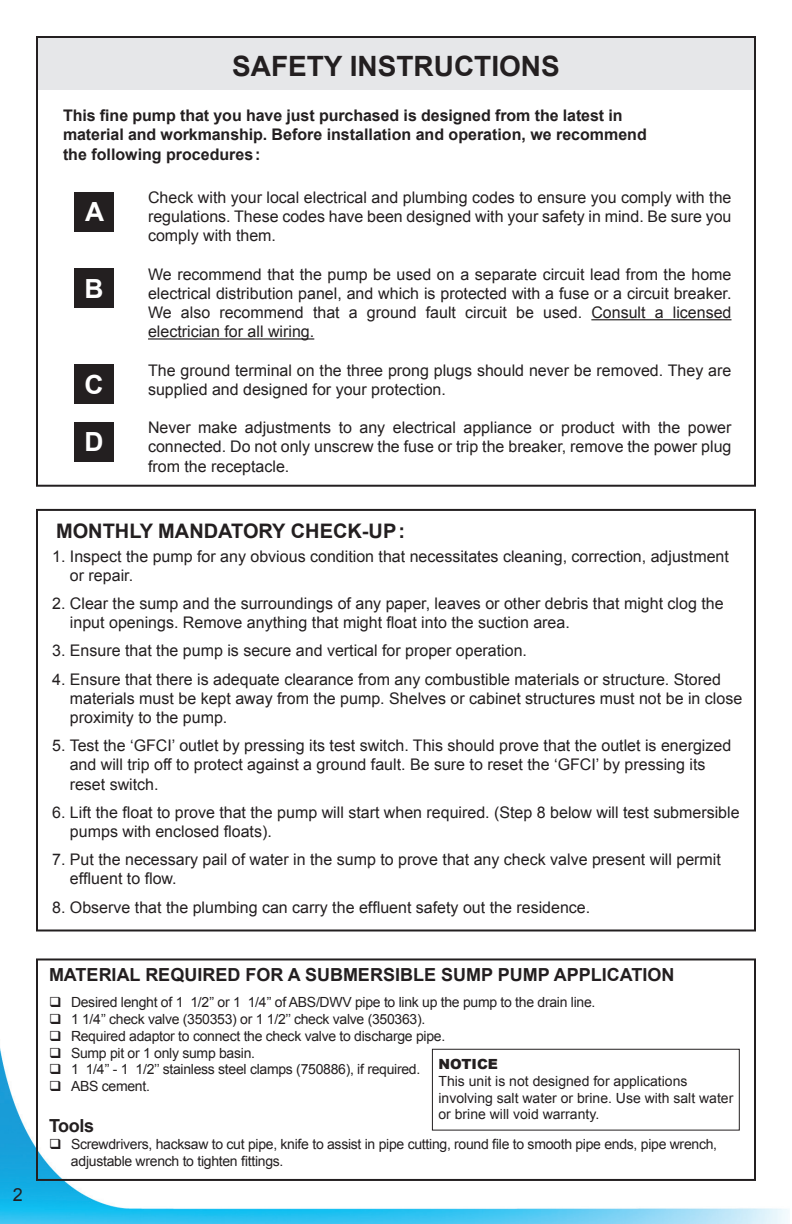
<style>
.page{position:relative;width:792px;height:1224px;background:#fff}
.page>*{position:absolute;margin:0;border:0;box-sizing:border-box;transform-origin:0 0}
.t1{font:700 28px "Arial";color:#231f20}
.t2{font:700 26.4px "Arial";color:#fff}
.t3{font:700 20px "Arial";color:#231f20}
.Style_de_paragraphe_1{font:700 18px "Arial";color:#231f20}
.t4{font:18px "Arial";color:#231f20}
.t5{font:16px/19.2px "Arial";color:#231f20}
.t6{font:700 16px/19.2px "Arial";letter-spacing:-.005em;color:#231f20}
.Style_de_paragraphe_1-2{font:14px/16.8px "Arial";letter-spacing:-.02em;color:#231f20}
.Style_de_paragraphe_1-3{font:14px/16.8px "Arial";color:#231f20}
.t7{font:900 14px "Arial";color:#231f20}
</style>
<div class="page">
<img style="left:0;top:1048px;width:789px;height:176px">
<hr style="left:591px;top:319px;width:141px;height:1px;background:#231f20">
<hr style="left:148px;top:338px;width:166px;height:2px;background:#231f20">
<div style="left:36px;top:38px;width:718px;height:52px;background:#e6e7e9"></div>
<div style="left:74px;top:192px;width:40px;height:39px;background:#231f20"></div>
<div style="left:74px;top:269px;width:40px;height:39px;background:#231f20"></div>
<div style="left:74px;top:364px;width:40px;height:40px;background:#231f20"></div>
<div style="left:74px;top:422px;width:40px;height:39px;background:#231f20"></div>
<div style="left:36px;top:36px;width:720px;height:451px;border:2px solid #231f20"></div>
<div style="left:36px;top:509px;width:720px;height:423px;border:2px solid #231f20"></div>
<div style="left:36px;top:958px;width:720px;height:223px;border:2px solid #231f20"></div>
<div style="left:432px;top:1049px;width:308px;height:82px;border:1px solid #231f20"></div>
<p class="t4" style="left:13px;top:1183px;width:12px">2</p>
<p class="t1" style="left:232px;top:48px;width:329px">SAFETY INSTRUCTIONS</p>
<p class="t6" style="left:63px;top:107px;width:585px">This fine pump that you have just purchased is designed from the latest in material and workmanship. Before installation and operation, we recommend the following procedures:</p>
<p class="t5" style="left:148px;top:188px;width:585px;text-align:justify">Check with your local electrical and plumbing codes to ensure you comply with the regulations. These codes have been designed with your safety in mind. Be sure you comply with them.</p>
<p class="t5" style="left:148px;top:265px;width:585px;text-align:justify">We recommend that the pump be used on a separate circuit lead from the home electrical distribution panel, and which is protected with a fuse or a circuit breaker.<br>We also recommend that a ground fault circuit be used. Consult a licensed electrician for all wiring.</p>
<p class="t5" style="left:148px;top:361px;width:585px">The ground terminal on the three prong plugs should never be removed. They are supplied and designed for your protection.</p>
<p class="t5" style="left:148px;top:418px;width:585px;text-align:justify">Never make adjustments to any electrical appliance or product with the power connected. Do not only unscrew the fuse or trip the breaker, remove the power plug from the receptacle.</p>
<p class="t2" style="left:85px;top:194px;width:21px">A</p>
<p class="t2" style="left:85px;top:271px;width:21px">B</p>
<p class="t2" style="left:85px;top:367px;width:21px">C</p>
<p class="t2" style="left:85px;top:425px;width:21px">D</p>
<p class="t3" style="left:56px;top:518px;width:351px">MONTHLY MANDATORY CHECK-UP:</p>
<p class="t5" style="left:70px;top:547px;width:660px;text-indent:-18px">1. Inspect the pump for any obvious condition that necessitates cleaning, correction, adjustment or repair.</p>
<p class="t5" style="left:70px;top:594px;width:655px;text-indent:-18px">2. Clear the sump and the surroundings of any paper, leaves or other debris that might clog the input openings. Remove anything that might float into the suction area.</p>
<p class="t5" style="left:52px;top:641px;width:476px">3. Ensure that the pump is secure and vertical for proper operation.</p>
<p class="t5" style="left:70px;top:670px;width:674px;text-indent:-18px">4. Ensure that there is adequate clearance from any combustible materials or structure. Stored materials must be kept away from the pump. Shelves or cabinet structures must not be in close proximity to the pump.</p>
<p class="t5" style="left:70px;top:736px;width:663px;text-indent:-18px">5. Test the ‘GFCI’ outlet by pressing its test switch. This should prove that the outlet is energized and will trip off to protect against a ground fault. Be sure to reset the ‘GFCI’ by pressing its reset switch.</p>
<p class="t5" style="left:70px;top:803px;width:671px;text-indent:-18px">6. Lift the float to prove that the pump will start when required. (Step 8 below will test submersible pumps with enclosed floats).</p>
<p class="t5" style="left:70px;top:850px;width:652px;text-indent:-18px">7. Put the necessary pail of water in the sump to prove that any check valve present will permit effluent to flow.</p>
<p class="t5" style="left:52px;top:898px;width:540px">8. Observe that the plumbing can carry the effluent safety out the residence.</p>
<p class="Style_de_paragraphe_1" style="left:49px;top:963px;width:627px">MATERIAL REQUIRED FOR A SUBMERSIBLE SUMP PUMP APPLICATION</p>
<p class="Style_de_paragraphe_1-2" style="left:49px;top:994px;width:548px">❑ Desired lenght of 1 1/2’’ or 1 1/4’’ of ABS/DWV pipe to link up the pump to the drain line.</p>
<p class="Style_de_paragraphe_1-2" style="left:49px;top:1011px;width:378px">❑ 1 1/4’’ check valve (350353) or 1 1/2’’ check valve (350363).</p>
<p class="Style_de_paragraphe_1-2" style="left:49px;top:1028px;width:398px">❑ Required adaptor to connect the check valve to discharge pipe.</p>
<p class="Style_de_paragraphe_1-2" style="left:49px;top:1044px;width:208px">❑ Sump pit or 1 only sump basin.</p>
<p class="Style_de_paragraphe_1-2" style="left:49px;top:1061px;width:373px">❑ 1 1/4’’ - 1 1/2’’ stainless steel clamps (750886), if required.</p>
<p class="Style_de_paragraphe_1-2" style="left:49px;top:1078px;width:102px">❑ ABS cement.</p>
<p class="Style_de_paragraphe_1" style="left:49px;top:1114px;width:47px">Tools</p>
<p class="Style_de_paragraphe_1-2" style="left:71px;top:1136px;width:648px;text-indent:-22px">❑ Screwdrivers, hacksaw to cut pipe, knife to assist in pipe cutting, round file to smooth pipe ends, pipe wrench, adjustable wrench to tighten fittings.</p>
<p class="t7" style="left:439px;top:1054px;width:61px">NOTICE</p>
<p class="Style_de_paragraphe_1-3" style="left:439px;top:1073px;width:296px">This unit is not designed for applications involving salt water or brine. Use with salt water or brine will void warranty.</p>
</div>
